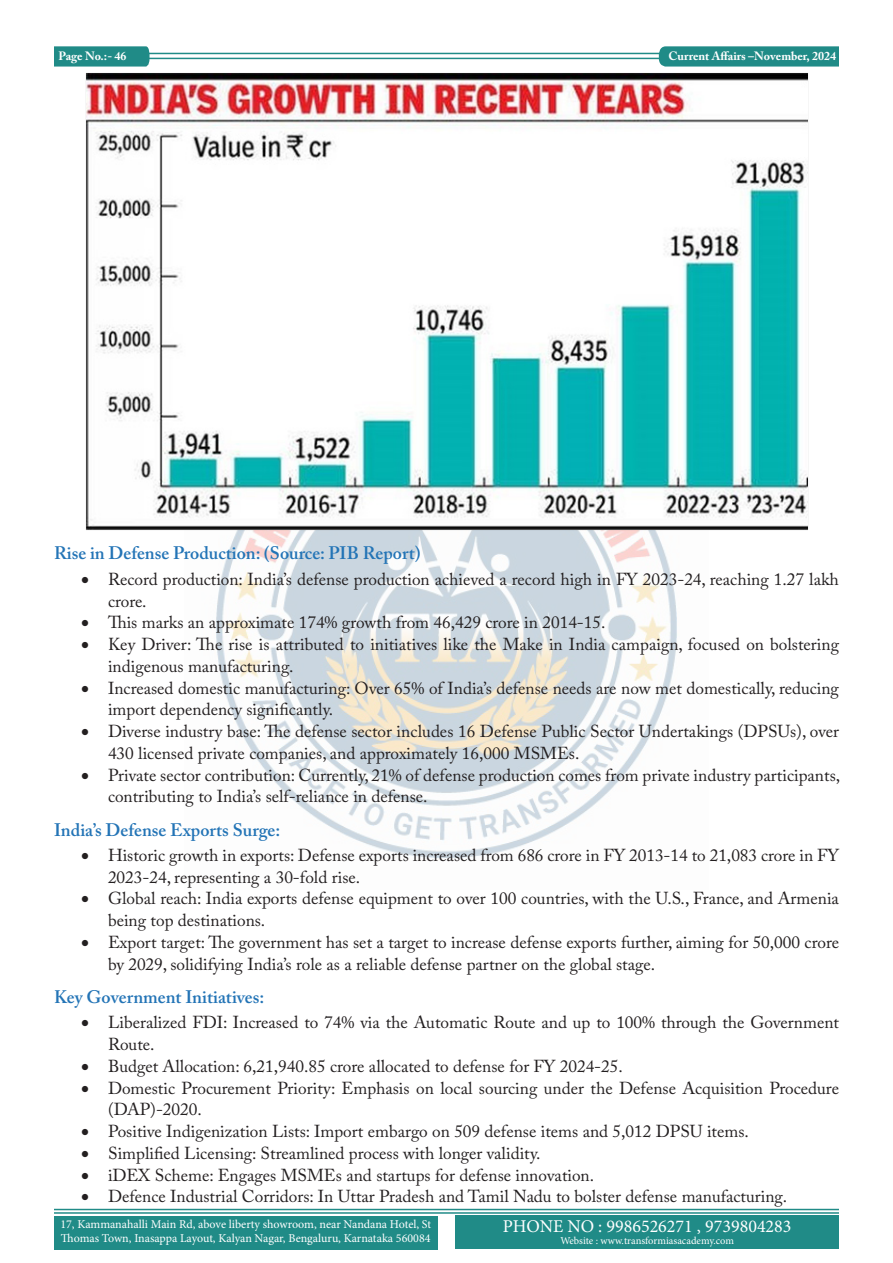
<style>
.page{position:relative;width:893px;height:1263px;background:#fff}
.page>*{position:absolute;margin:0;border:0;box-sizing:border-box;transform-origin:0 0}
.Sub_heading{font:600 18px "Adobe Caslon Pro";color:#2374b6}
.t1{font:18px "Minion Pro";color:#fff}
.t2{font:17.25px/21.8px "Adobe Caslon Pro";color:#231f20}
.t3{font:12px/14.4px "Minion Pro";letter-spacing:-.005em;color:#fff}
.t4{font:700 12px "Adobe Caslon Pro";color:#fff}
.t5{font:10.5px "Minion Pro";color:#fff}
</style>
<div class="page">
<hr style="left:148px;top:53px;width:691px;height:1px;background:#208b87">
<hr style="left:148px;top:58px;width:690px;height:1px;background:#208b87">
<svg style="left:54px;top:46px;width:96px;height:21px;background:#2a908c"></svg>
<svg style="left:659px;top:46px;width:180px;height:21px;background:#29908c"></svg>
<hr style="left:54px;top:1209px;width:785px;height:1px;background:#208b87">
<hr style="left:54px;top:1212px;width:785px;height:2px;background:#208b87">
<div style="left:54px;top:1216px;width:383px;height:33px;background:#208b87"></div>
<div style="left:455px;top:1216px;width:384px;height:33px;background:#208b87"></div>
<img style="left:216px;top:531px;width:461px;height:327px">
<img style="left:86px;top:73px;width:722px;height:458px">
<p class="t4" style="left:59px;top:49px;width:70px">Page No.:- 46</p>
<p class="t4" style="left:668px;top:49px;width:169px">Current Affairs –November, 2024</p>
<p class="Sub_heading" style="left:54px;top:543px;width:368px">Rise in Defense Production: (Source: PIB Report)</p>
<p class="t2" style="left:108px;top:568px;width:732px;text-indent:-27px">• Record production: India’s defense production achieved a record high in FY 2023-24, reaching 1.27 lakh crore.</p>
<p class="t2" style="left:81px;top:611px;width:526px">• This marks an approximate 174% growth from 46,429 crore in 2014-15.</p>
<p class="t2" style="left:108px;top:633px;width:732px;text-indent:-27px">• Key Driver: The rise is attributed to initiatives like the Make in India campaign, focused on bolstering indigenous manufacturing.</p>
<p class="t2" style="left:108px;top:677px;width:732px;text-indent:-27px">• Increased domestic manufacturing: Over 65% of India’s defense needs are now met domestically, reducing import dependency significantly.</p>
<p class="t2" style="left:108px;top:720px;width:732px;text-indent:-27px">• Diverse industry base: The defense sector includes 16 Defense Public Sector Undertakings (DPSUs), over<br>430 licensed private companies, and approximately 16,000 MSMEs.</p>
<p class="t2" style="left:108px;top:764px;width:734px;text-indent:-27px">• Private sector contribution: Currently, 21% of defense production comes from private industry participants, contributing to India’s self-reliance in defense.</p>
<p class="Sub_heading" style="left:54px;top:819px;width:228px">India’s Defense Exports Surge:</p>
<p class="t2" style="left:108px;top:844px;width:732px;text-indent:-27px">• Historic growth in exports: Defense exports increased from 686 crore in FY 2013-14 to 21,083 crore in FY<br>2023-24, representing a 30-fold rise.</p>
<p class="t2" style="left:108px;top:888px;width:732px;text-indent:-27px">• Global reach: India exports defense equipment to over 100 countries, with the U.S., France, and Armenia being top destinations.</p>
<p class="t2" style="left:108px;top:931px;width:732px;text-indent:-27px">• Export target: The government has set a target to increase defense exports further, aiming for 50,000 crore by 2029, solidifying India’s role as a reliable defense partner on the global stage.</p>
<p class="Sub_heading" style="left:54px;top:986px;width:212px">Key Government Initiatives:</p>
<p class="t2" style="left:108px;top:1011px;width:732px;text-indent:-27px">• Liberalized FDI: Increased to 74% via the Automatic Route and up to 100% through the Government<br>Route.</p>
<p class="t2" style="left:81px;top:1055px;width:543px">• Budget Allocation: 6,21,940.85 crore allocated to defense for FY 2024-25.</p>
<p class="t2" style="left:108px;top:1077px;width:732px;text-indent:-27px">• Domestic Procurement Priority: Emphasis on local sourcing under the Defense Acquisition Procedure (DAP)-2020.</p>
<p class="t2" style="left:81px;top:1120px;width:669px">• Positive Indigenization Lists: Import embargo on 509 defense items and 5,012 DPSU items.</p>
<p class="t2" style="left:81px;top:1142px;width:461px">• Simplified Licensing: Streamlined process with longer validity.</p>
<p class="t2" style="left:81px;top:1164px;width:515px">• iDEX Scheme: Engages MSMEs and startups for defense innovation.</p>
<p class="t2" style="left:81px;top:1185px;width:708px">• Defence Industrial Corridors: In Uttar Pradesh and Tamil Nadu to bolster defense manufacturing.</p>
<p class="t3" style="left:60px;top:1217px;width:372px">17, Kammanahalli Main Rd, above liberty showroom, near Nandana Hotel, St<br>Thomas Town, Inasappa Layout, Kalyan Nagar, Bengaluru, Karnataka 560084</p>
<p class="t1" style="left:503px;top:1214px;width:290px">PHONE NO : 9986526271 , 9739804283</p>
<p class="t5" style="left:560px;top:1234px;width:175px">Website : www.transformiasacademy.com</p>
</div>
